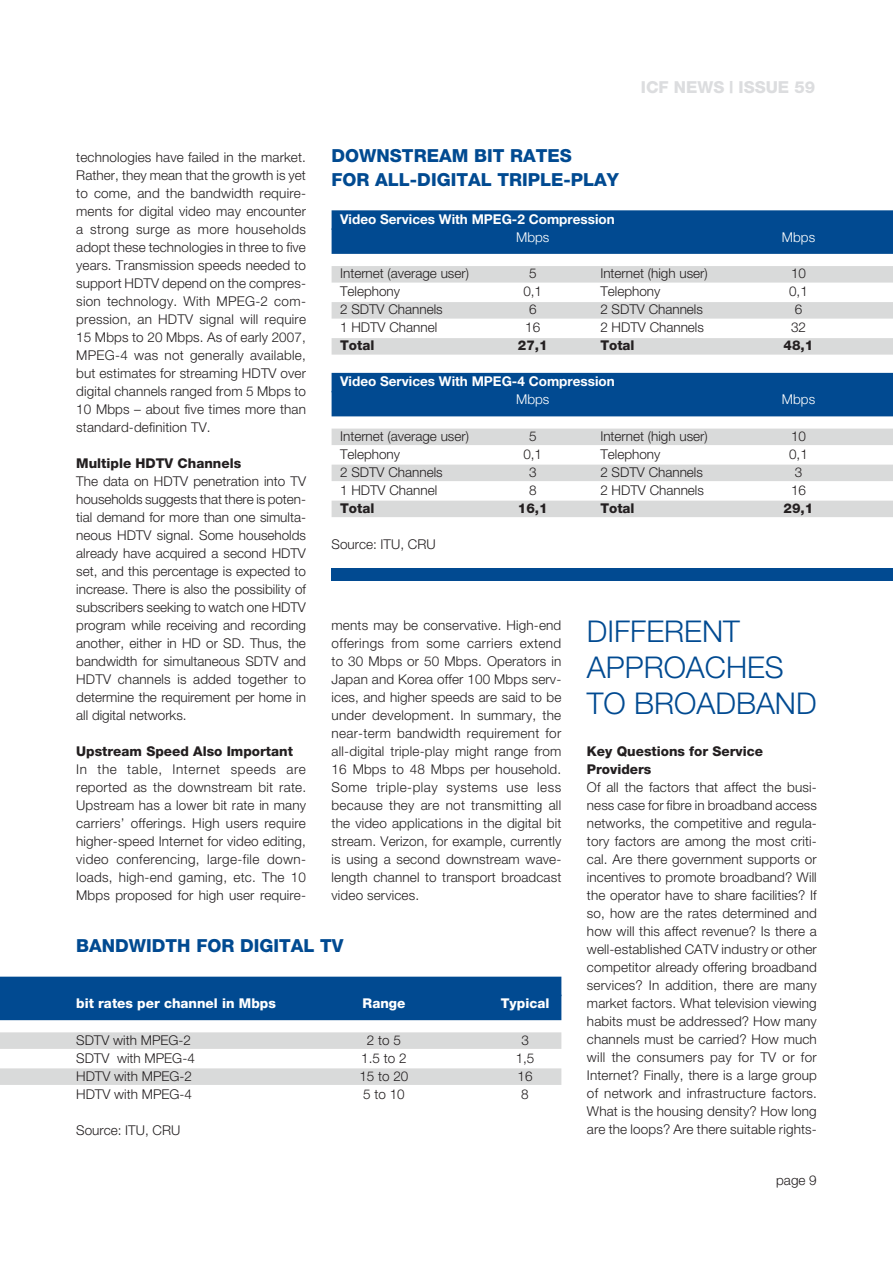
<style>
.page{position:relative;width:893px;height:1263px;background:#fff}
.page>*{position:absolute;margin:0;border:0;box-sizing:border-box;transform-origin:0 0}
.t1{font:300 30px/36px "Helvetica Neue";color:#014a91}
.t2{font:800 18px/24px "Helvetica Neue";color:#014a91}
.t3{font:800 16.5px "Helvetica Neue";color:#dcdddf}
.t4{font:300 13.5px/18px "Helvetica Neue";color:#231f20;text-align:justify}
.t5{font:800 13.5px/18px "Helvetica Neue";color:#231f20}
.t6{font:700 13.5px "Helvetica Neue";color:#fff}
.t7{font:800 13.5px "Helvetica Neue";color:#fff}
.t8{font:300 13.5px "Helvetica Neue";color:#fff}
</style>
<div class="page">
<div style="left:0;top:976px;width:561px;height:19px;background:#014a91"></div>
<div style="left:0;top:994px;width:561px;height:25px;background:#014a91"></div>
<div style="left:0;top:1032px;width:561px;height:16px;background:#d9dada"></div>
<div style="left:0;top:1068px;width:561px;height:16px;background:#d9dada"></div>
<div style="left:331px;top:210px;width:561px;height:20px;background:#014a91"></div>
<div style="left:331px;top:228px;width:561px;height:26px;background:#014a91"></div>
<div style="left:331px;top:266px;width:561px;height:16px;background:#d9dada"></div>
<div style="left:331px;top:302px;width:561px;height:16px;background:#d9dada"></div>
<div style="left:331px;top:338px;width:561px;height:16px;background:#d9dada"></div>
<div style="left:331px;top:373px;width:561px;height:19px;background:#014a91"></div>
<div style="left:331px;top:391px;width:561px;height:25px;background:#014a91"></div>
<div style="left:331px;top:428px;width:561px;height:17px;background:#d9dada"></div>
<div style="left:331px;top:464px;width:561px;height:17px;background:#d9dada"></div>
<div style="left:331px;top:500px;width:561px;height:17px;background:#d9dada"></div>
<div style="left:331px;top:568px;width:561px;height:13px;background:#014a91"></div>
<p class="t3" style="left:640px;top:77px;width:176px">ICF News | Issue 59</p>
<h2 class="t2" style="left:331px;top:144px;width:288px">DOWNSTREAM BIT RATES<br>FOR ALL-DIGITAL TRIPLE-PLAY</h2>
<p class="t4" style="left:76px;top:148px;width:231px">technologies have failed in the market.<br>Rather, they mean that the growth is yet to come, and the bandwidth require&shy;ments for digital video may encounter a strong surge as more households adopt these technologies in three to five years. Transmission speeds needed to support HDTV depend on the compres&shy;sion technology. With MPEG-2 com&shy;pression, an HDTV signal will require 15 Mbps to 20 Mbps. As of early 2007, MPEG-4 was not generally available, but estimates for streaming HDTV over digital channels ranged from 5 Mbps to 10 Mbps – about five times more than standard-definition TV.</p>
<p class="t5" style="left:76px;top:454px;width:166px">Multiple HDTV Channels</p>
<p class="t4" style="left:76px;top:472px;width:231px">The data on HDTV penetration into TV households suggests that there is poten&shy;tial demand for more than one simulta&shy;neous HDTV signal. Some households already have acquired a second HDTV set, and this percentage is expected to increase. There is also the possibility of subscribers seeking to watch one HDTV program while receiving and recording another, either in HD or SD. Thus, the bandwidth for simultaneous SDTV and HDTV channels is added together to determine the requirement per home in all digital networks.</p>
<p class="t5" style="left:76px;top:742px;width:218px">Upstream Speed Also Important</p>
<p class="t4" style="left:76px;top:760px;width:231px">In the table, Internet speeds are reported as the downstream bit rate.<br>Upstream has a lower bit rate in many carriers’ offerings. High users require higher-speed Internet for video editing, video conferencing, large-file down&shy;loads, high-end gaming, etc. The 10<br>Mbps proposed for high user require-</p>
<p class="t6" style="left:340px;top:211px;width:276px">Video Services With MPEG-2 Compression</p>
<p class="t8" style="left:516px;top:229px;width:35px">Mbps</p>
<p class="t8" style="left:781px;top:229px;width:35px">Mbps</p>
<p class="t4" style="left:340px;top:264px;width:130px">Internet (average user)</p>
<p class="t4" style="left:529px;top:264px;width:9px">5</p>
<p class="t4" style="left:600px;top:264px;width:109px">Internet (high user)</p>
<p class="t4" style="left:790px;top:264px;width:17px">10</p>
<p class="t4" style="left:340px;top:282px;width:62px">Telephony</p>
<p class="t4" style="left:523px;top:282px;width:20px">0,1</p>
<p class="t4" style="left:600px;top:282px;width:62px">Telephony</p>
<p class="t4" style="left:788px;top:282px;width:20px">0,1</p>
<p class="t4" style="left:340px;top:300px;width:104px">2 SDTV Channels</p>
<p class="t4" style="left:529px;top:300px;width:9px">6</p>
<p class="t4" style="left:600px;top:300px;width:104px">2 SDTV Channels</p>
<p class="t4" style="left:794px;top:300px;width:9px">6</p>
<p class="t4" style="left:340px;top:318px;width:99px">1 HDTV Channel</p>
<p class="t4" style="left:525px;top:318px;width:17px">16</p>
<p class="t4" style="left:600px;top:318px;width:105px">2 HDTV Channels</p>
<p class="t4" style="left:790px;top:318px;width:17px">3 2</p>
<p class="t5" style="left:340px;top:336px;width:36px">Total</p>
<p class="t5" style="left:517px;top:336px;width:31px">27,1</p>
<p class="t5" style="left:600px;top:336px;width:36px">Total</p>
<p class="t5" style="left:783px;top:336px;width:31px">48,1</p>
<p class="t6" style="left:340px;top:373px;width:276px">Video Services With MPEG-4 Compression</p>
<p class="t8" style="left:516px;top:391px;width:35px">Mbps</p>
<p class="t8" style="left:781px;top:391px;width:35px">Mbps</p>
<p class="t4" style="left:340px;top:426px;width:130px">Internet (average user)</p>
<p class="t4" style="left:529px;top:426px;width:9px">5</p>
<p class="t4" style="left:600px;top:426px;width:109px">Internet (high user)</p>
<p class="t4" style="left:790px;top:426px;width:17px">10</p>
<p class="t4" style="left:340px;top:444px;width:62px">Telephony</p>
<p class="t4" style="left:523px;top:444px;width:20px">0,1</p>
<p class="t4" style="left:600px;top:444px;width:62px">Telephony</p>
<p class="t4" style="left:788px;top:444px;width:20px">0,1</p>
<p class="t4" style="left:340px;top:462px;width:104px">2 SDTV Channels</p>
<p class="t4" style="left:529px;top:462px;width:4px">3</p>
<p class="t4" style="left:600px;top:462px;width:104px">2 SDTV Channels</p>
<p class="t4" style="left:794px;top:462px;width:5px">3</p>
<p class="t4" style="left:340px;top:480px;width:99px">1 HDTV Channel</p>
<p class="t4" style="left:529px;top:480px;width:9px">8</p>
<p class="t4" style="left:600px;top:480px;width:105px">2 HDTV Channels</p>
<p class="t4" style="left:790px;top:480px;width:17px">16</p>
<p class="t5" style="left:340px;top:499px;width:36px">Total</p>
<p class="t5" style="left:517px;top:499px;width:31px">16,1</p>
<p class="t5" style="left:600px;top:499px;width:36px">Total</p>
<p class="t5" style="left:783px;top:499px;width:31px">29,1</p>
<p class="t4" style="left:331px;top:534px;width:106px">Source: ITU, CRU</p>
<p class="t4" style="left:331px;top:616px;width:231px">ments may be conservative. High-end offerings from some carriers extend to 30 Mbps or 50 Mbps. Operators in Japan and Korea offer 100 Mbps serv&shy;ices, and higher speeds are said to be under development. In summary, the near-term bandwidth requirement for all-digital triple-play might range from 16 Mbps to 48 Mbps per household.<br>Some triple-play systems use less because they are not transmitting all the video applications in the digital bit stream. Verizon, for example, currently is using a second downstream wave&shy;length channel to transport broadcast video services.</p>
<h1 class="t1" style="left:586px;top:612px;width:231px">DIFFERENT<br>APPROACHES<br>TO BROADBAND</h1>
<p class="t5" style="left:586px;top:742px;width:178px">Key Questions for Service<br>Providers</p>
<p class="t4" style="left:586px;top:778px;width:231px">Of all the factors that affect the busi&shy;ness case for fibre in broadband access networks, the competitive and regula&shy;tory factors are among the most criti&shy;cal. Are there government supports or incentives to promote broadband? Will the operator have to share facilities? If so, how are the rates determined and how will this affect revenue? Is there a well-established CATV industry or other competitor already offering broadband services? In addition, there are many market factors. What television viewing habits must be addressed? How many channels must be carried? How much will the consumers pay for TV or for Internet? Finally, there is a large group of network and infrastructure factors.<br>What is the housing density? How long are the loops? Are there suitable rights-</p>
<h2 class="t2" style="left:76px;top:933px;width:269px">BANDWIDTH FOR DIGITAL TV</h2>
<p class="t7" style="left:76px;top:995px;width:201px">bit rates per channel in Mbps</p>
<p class="t7" style="left:362px;top:995px;width:44px">Range</p>
<p class="t7" style="left:500px;top:995px;width:50px">Typical</p>
<p class="t4" style="left:76px;top:1030px;width:116px">SDTV with MPEG-2</p>
<p class="t4" style="left:367px;top:1030px;width:36px">2 to 5</p>
<p class="t4" style="left:521px;top:1030px;width:5px">3</p>
<p class="t4" style="left:76px;top:1048px;width:120px">SDTV with MPEG-4</p>
<p class="t4" style="left:361px;top:1048px;width:47px">1.5 to 2</p>
<p class="t4" style="left:515px;top:1048px;width:20px">1,5</p>
<p class="t4" style="left:76px;top:1066px;width:117px">HDTV with MPEG-2</p>
<p class="t4" style="left:359px;top:1066px;width:51px">15 to 20</p>
<p class="t4" style="left:517px;top:1066px;width:17px">16</p>
<p class="t4" style="left:76px;top:1084px;width:117px">HDTV with MPEG-4</p>
<p class="t4" style="left:363px;top:1084px;width:43px">5 to 10</p>
<p class="t4" style="left:521px;top:1084px;width:9px">8</p>
<p class="t4" style="left:76px;top:1120px;width:106px">Source: ITU, CRU</p>
<p class="t4" style="left:775px;top:1170px;width:31px">page</p>
</div>
